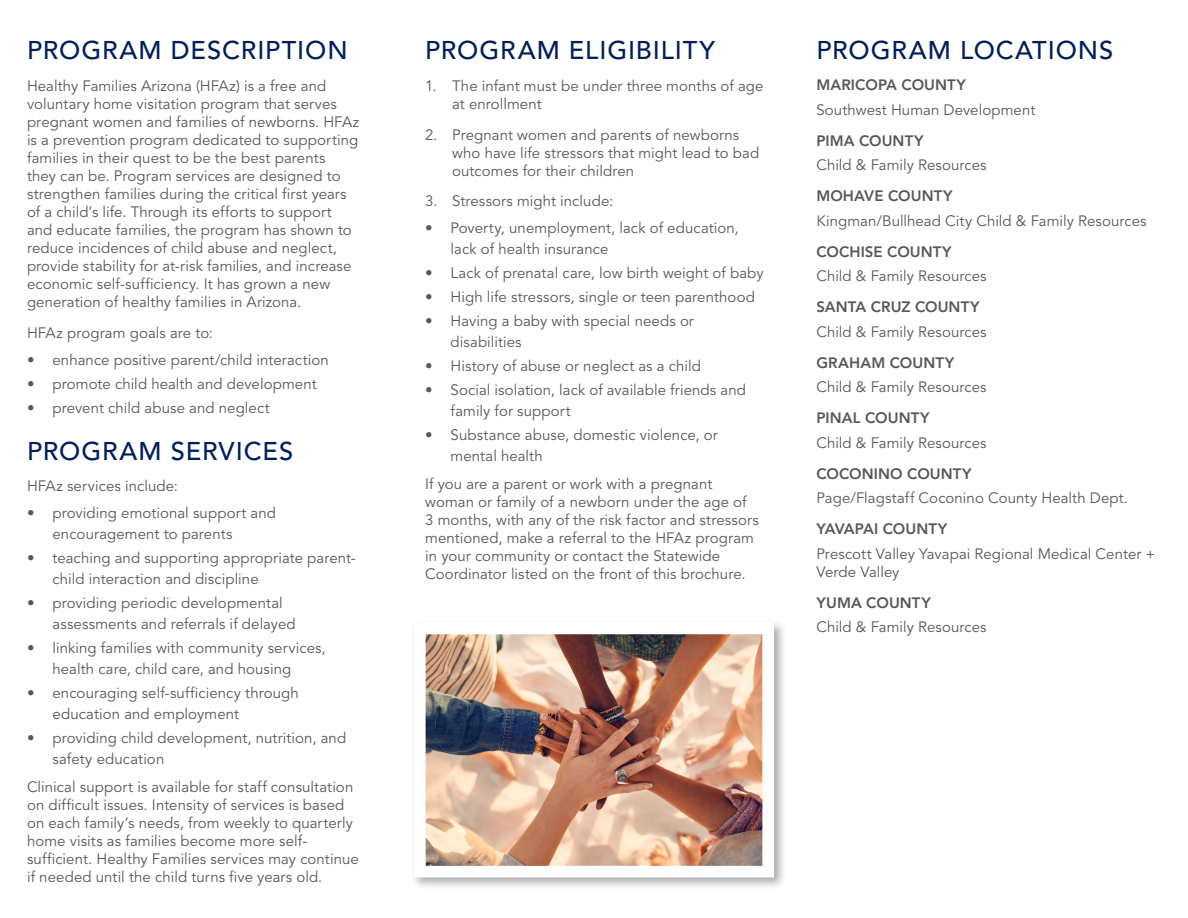
<style>
.page{position:relative;width:1188px;height:918px;background:#fff}
.page>*{position:absolute;margin:0;border:0;box-sizing:border-box;transform-origin:0 0}
.Subheads{font:500 25.5px "Avenir";letter-spacing:.035em;color:#00205b}
.Copy{font:500 25.5px "Avenir";letter-spacing:.035em;color:#00205b}
.Copy-2{font:15px/18px "Avenir";letter-spacing:.005em;color:#57585a}
.Subhead_2{font:800 15px "Avenir";letter-spacing:.005em;color:#57585a}
</style>
<div class="page">
<div style="left:411px;top:620px;width:376px;height:271px;background:#231f20;opacity:.37"></div>
<img style="left:427px;top:636px;width:334px;height:229px">
<div style="left:414px;top:623px;width:360px;height:255px;border:12px solid #fff"></div>
<p class="Subheads" style="left:27px;top:36px;width:322px">PROGRAM DESCRIPTION</p>
<p class="Copy-2" style="left:27px;top:77px;width:334px">Healthy Families Arizona (HFAz) is a free and voluntary home visitation program that serves pregnant women and families of newborns. HFAz is a prevention program dedicated to supporting families in their quest to be the best parents<br>they can be. Program services are designed to strengthen families during the critical first years of a child’s life. Through its efforts to support and educate families, the program has shown to reduce incidences of child abuse and neglect, provide stability for at-risk families, and increase economic self-sufficiency. It has grown a new generation of healthy families in Arizona.</p>
<p class="Copy-2" style="left:27px;top:324px;width:187px">HFAz program goals are to:</p>
<p class="Copy-2" style="left:27px;top:351px;width:303px">• enhance positive parent/child interaction</p>
<p class="Copy-2" style="left:27px;top:375px;width:291px">• promote child health and development</p>
<p class="Copy-2" style="left:27px;top:399px;width:244px">• prevent child abuse and neglect</p>
<p class="Subheads" style="left:27px;top:436px;width:268px">PROGRAM SERVICES</p>
<p class="Copy-2" style="left:27px;top:478px;width:153px">HFAz services include:</p>
<p class="Copy-2" style="left:52px;top:503px;width:225px;line-height:21px;text-indent:-26px">• providing emotional support and encouragement to parents</p>
<p class="Copy-2" style="left:52px;top:548px;width:305px;line-height:21px;text-indent:-26px">• teaching and supporting appropriate parent&shy;child interaction and discipline</p>
<p class="Copy-2" style="left:52px;top:593px;width:245px;line-height:21px;text-indent:-26px">• providing periodic developmental assessments and referrals if delayed</p>
<p class="Copy-2" style="left:27px;top:638px;width:300px;line-height:21px;text-align:center">• linking families with community services, health care, child care, and housing</p>
<p class="Copy-2" style="left:52px;top:683px;width:248px;line-height:21px;text-indent:-26px">• encouraging self-sufficiency through education and employment</p>
<p class="Copy-2" style="left:52px;top:728px;width:295px;line-height:21px;text-indent:-26px">• providing child development, nutrition, and safety education</p>
<p class="Copy-2" style="left:27px;top:778px;width:333px">Clinical support is available for staff consultation on difficult issues. Intensity of services is based on each family’s needs, from weekly to quarterly home visits as families become more self&shy;sufficient. Healthy Families services may continue if needed until the child turns five years old.</p>
<p class="Subheads" style="left:425px;top:36px;width:292px">PROGRAM ELIGIBILITY</p>
<p class="Copy-2" style="left:452px;top:77px;width:313px;text-indent:-27px">1. The infant must be under three months of age at enrollment</p>
<p class="Copy-2" style="left:452px;top:126px;width:309px;text-indent:-27px">2. Pregnant women and parents of newborns who have life stressors that might lead to bad outcomes for their children</p>
<p class="Copy-2" style="left:425px;top:193px;width:190px">3. Stressors might include:</p>
<p class="Copy-2" style="left:451px;top:218px;width:290px;line-height:21px;text-indent:-26px">• Poverty, unemployment, lack of education, lack of health insurance</p>
<p class="Copy-2" style="left:425px;top:265px;width:340px">• Lack of prenatal care, low birth weight of baby</p>
<p class="Copy-2" style="left:425px;top:289px;width:331px">• High life stressors, single or teen parenthood</p>
<p class="Copy-2" style="left:451px;top:311px;width:245px;line-height:21px;text-indent:-26px">• Having a baby with special needs or disabilities</p>
<p class="Copy-2" style="left:425px;top:358px;width:277px">• History of abuse or neglect as a child</p>
<p class="Copy-2" style="left:451px;top:380px;width:297px;line-height:21px;text-indent:-26px">• Social isolation, lack of available friends and family for support</p>
<p class="Copy-2" style="left:451px;top:425px;width:269px;line-height:21px;text-indent:-26px">• Substance abuse, domestic violence, or mental health</p>
<p class="Copy-2" style="left:425px;top:476px;width:335px">If you are a parent or work with a pregnant woman or family of a newborn under the age of<br>3 months, with any of the risk factor and stressors mentioned, make a referral to the HFAz program in your community or contact the Statewide Coordinator listed on the front of this brochure.</p>
<p class="Copy" style="left:816px;top:36px;width:298px">PROGRAM LOCATIONS</p>
<p class="Subhead_2" style="left:816px;top:76px;width:151px">MARICOPA COUNTY</p>
<p class="Copy-2" style="left:816px;top:101px;width:220px">Southwest Human Development</p>
<p class="Subhead_2" style="left:816px;top:132px;width:109px">PIMA COUNTY</p>
<p class="Copy-2" style="left:816px;top:157px;width:172px">Child &amp; Family Resources</p>
<p class="Subhead_2" style="left:816px;top:187px;width:138px">MOHAVE COUNTY</p>
<p class="Copy-2" style="left:816px;top:212px;width:332px">Kingman/Bullhead City Child &amp; Family Resources</p>
<p class="Subhead_2" style="left:816px;top:243px;width:137px">COCHISE COUNTY</p>
<p class="Copy-2" style="left:816px;top:268px;width:172px">Child &amp; Family Resources</p>
<p class="Subhead_2" style="left:816px;top:298px;width:165px">SANTA CRUZ COUNTY</p>
<p class="Copy-2" style="left:816px;top:323px;width:172px">Child &amp; Family Resources</p>
<p class="Subhead_2" style="left:816px;top:354px;width:139px">GRAHAM COUNTY</p>
<p class="Copy-2" style="left:816px;top:379px;width:172px">Child &amp; Family Resources</p>
<p class="Subhead_2" style="left:816px;top:409px;width:115px">PINAL COUNTY</p>
<p class="Copy-2" style="left:816px;top:434px;width:172px">Child &amp; Family Resources</p>
<p class="Subhead_2" style="left:816px;top:465px;width:157px">COCONINO COUNTY</p>
<p class="Copy-2" style="left:816px;top:490px;width:313px">Page/Flagstaff Coconino County Health Dept.</p>
<p class="Subhead_2" style="left:816px;top:520px;width:132px">YAVAPAI COUNTY</p>
<p class="Copy-2" style="left:816px;top:545px;width:341px">Prescott Valley Yavapai Regional Medical Center +<br>Verde Valley</p>
<p class="Subhead_2" style="left:816px;top:594px;width:116px">YUMA COUNTY</p>
<p class="Copy-2" style="left:816px;top:619px;width:172px">Child &amp; Family Resources</p>
</div>
